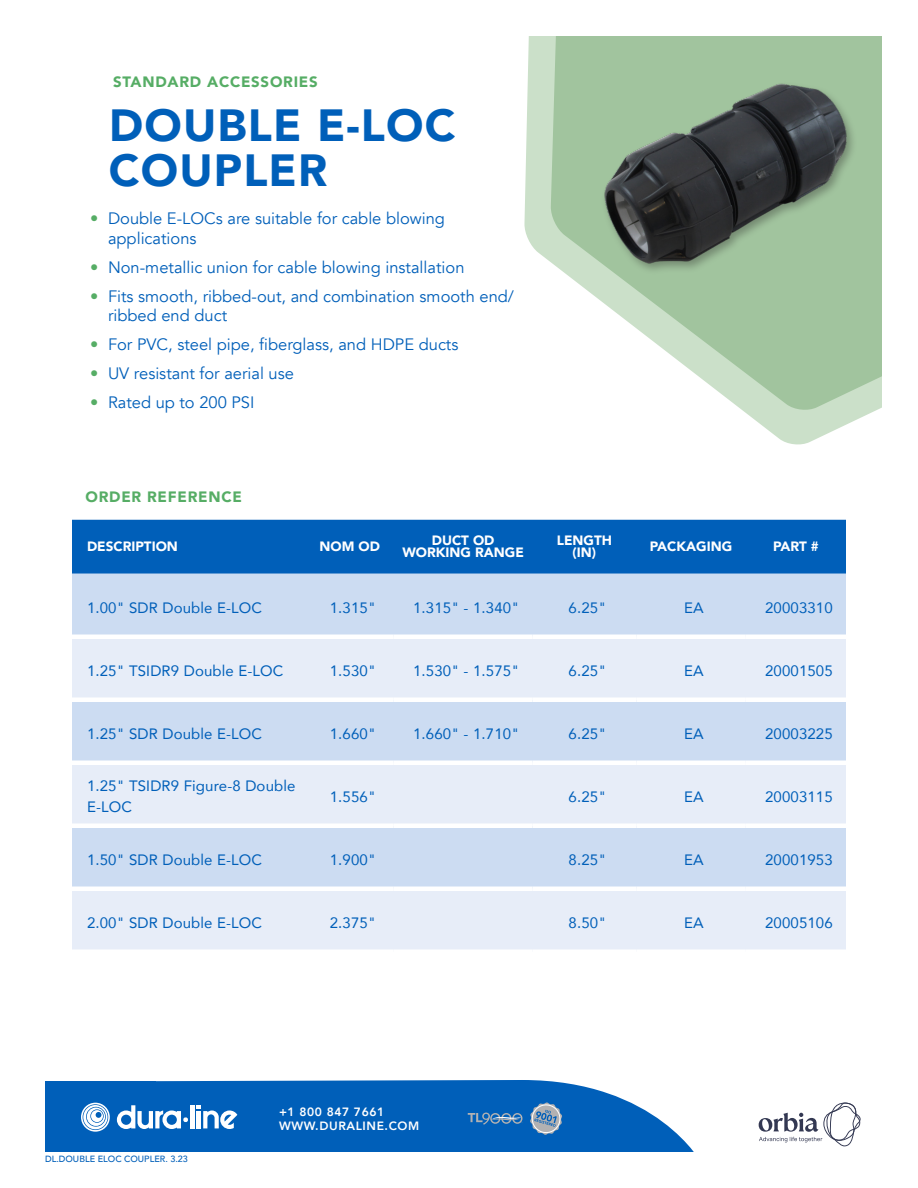
<style>
.page{position:relative;width:918px;height:1188px;background:#fff}
.page>*{position:absolute;margin:0;border:0;box-sizing:border-box;transform-origin:0 0}
.H1_Product_Name_Oran{font:900 45px "Avenir";letter-spacing:.025em;color:#005fb9}
.t1{font:16.5px/19.8px "Avenir";color:#005fb9}
.Spec_Table_Body{font:15px/21px "Avenir";letter-spacing:.01em;color:#005fb9}
.Category_Green_Stand{font:900 15px "Avenir";letter-spacing:.05em;color:#56ad65}
.Spec_Table_Title_Whi{font:900 15px "Avenir";letter-spacing:.05em;color:#56ad65}
.Table_Column_H2_Hori{font:900 13.5px/12px "Avenir";color:#fff;text-align:center}
.t2{font:800 12px/14.4px "Avenir";letter-spacing:.05em;color:#fff}
.t3{font:500 9px "Avenir";color:#005fb9}
.s1{color:#56ad65}
</style>
<div class="page">
<svg style="left:524px;top:37px;width:357px;height:408px"></svg>
<div style="left:72px;top:520px;width:774px;height:54px;background:#005fb9"></div>
<div style="left:72px;top:574px;width:774px;height:60px;background:#ccdcf2"></div>
<svg style="left:72px;top:639px;width:774px;height:311px;background:#dce6f5"></svg>
<hr style="left:72px;top:698px;width:234px;height:4px;background:#fff">
<hr style="left:306px;top:698px;width:88px;height:4px;background:#fff">
<hr style="left:394px;top:698px;width:138px;height:4px;background:#fff">
<hr style="left:532px;top:698px;width:104px;height:4px;background:#fff">
<hr style="left:636px;top:698px;width:110px;height:4px;background:#fff">
<hr style="left:746px;top:698px;width:100px;height:4px;background:#fff">
<div style="left:72px;top:760px;width:234px;height:5px;background:#fff"></div>
<div style="left:306px;top:760px;width:88px;height:5px;background:#fff"></div>
<div style="left:394px;top:760px;width:138px;height:5px;background:#fff"></div>
<div style="left:636px;top:760px;width:110px;height:5px;background:#fff"></div>
<div style="left:746px;top:760px;width:100px;height:5px;background:#fff"></div>
<hr style="left:72px;top:824px;width:234px;height:4px;background:#fff">
<hr style="left:306px;top:824px;width:88px;height:4px;background:#fff">
<hr style="left:394px;top:824px;width:138px;height:4px;background:#fff">
<hr style="left:532px;top:824px;width:104px;height:4px;background:#fff">
<hr style="left:636px;top:824px;width:110px;height:4px;background:#fff">
<hr style="left:746px;top:824px;width:100px;height:4px;background:#fff">
<div style="left:72px;top:886px;width:234px;height:5px;background:#fff"></div>
<div style="left:306px;top:886px;width:88px;height:5px;background:#fff"></div>
<div style="left:394px;top:886px;width:138px;height:5px;background:#fff"></div>
<div style="left:532px;top:886px;width:104px;height:5px;background:#fff"></div>
<div style="left:636px;top:886px;width:110px;height:5px;background:#fff"></div>
<div style="left:746px;top:886px;width:100px;height:5px;background:#fff"></div>
<div style="left:532px;top:760px;width:104px;height:5px;background:#fff"></div>
<div style="left:600px;top:81px;width:257px;height:194px;background:#a1c49e"></div>
<img style="left:599px;top:48px;width:252px;height:252px">
<svg style="left:90px;top:1080px;width:603px;height:71px;background:#1b70c0"></svg>
<svg style="left:759px;top:1103px;width:102px;height:43px"></svg>
<svg style="left:45px;top:1082px;width:111px;height:99px;fill:#005fb9"></svg>
<svg style="left:81px;top:1103px;width:29px;height:29px"></svg>
<hr style="left:190px;top:1105px;width:4px;height:23px;background:#fff">
<svg style="left:117px;top:1105px;width:71px;height:24px"></svg>
<svg style="left:197px;top:1105px;width:40px;height:24px"></svg>
<svg style="left:468px;top:1113px;width:55px;height:12px"></svg>
<svg style="left:530px;top:1102px;width:32px;height:33px"></svg>
<p class="Category_Green_Stand" style="left:113px;top:69px;width:206px">STANDARD ACCESSORIES</p>
<p class="H1_Product_Name_Oran" style="left:109px;top:87px;width:348px">DOUBLE E-LOC</p>
<p class="H1_Product_Name_Oran" style="left:109px;top:132px;width:220px">COUPLER</p>
<p class="t1" style="left:108px;top:209px;width:339px;text-indent:-18px"><span class="s1">•</span> Double E-LOCs are suitable for cable blowing applications</p>
<p class="t1" style="left:90px;top:258px;width:376px"><span class="s1">•</span> Non-metallic union for cable blowing installation</p>
<p class="t1" style="left:108px;top:286px;width:408px;text-indent:-18px"><span class="s1">•</span> Fits smooth, ribbed-out, and combination smooth end/ ribbed end duct</p>
<p class="t1" style="left:90px;top:335px;width:370px"><span class="s1">•</span> For PVC, steel pipe, fiberglass, and HDPE ducts</p>
<p class="t1" style="left:90px;top:364px;width:206px"><span class="s1">•</span> UV resistant for aerial use</p>
<p class="t1" style="left:90px;top:393px;width:166px"><span class="s1">•</span> Rated up to 200 PSI</p>
<p class="Spec_Table_Title_Whi" style="left:86px;top:484px;width:158px">ORDER REFERENCE</p>
<p class="Table_Column_H2_Hori" style="left:87px;top:539px;width:92px">DESCRIPTION</p>
<p class="Table_Column_H2_Hori" style="left:320px;top:539px;width:62px">NOM OD</p>
<p class="Table_Column_H2_Hori" style="left:402px;top:533px;width:123px">DUCT OD<br>WORKING RANGE</p>
<p class="Table_Column_H2_Hori" style="left:557px;top:533px;width:57px">LENGTH</p>
<p class="Table_Column_H2_Hori" style="left:573px;top:545px;width:25px">(IN)</p>
<p class="Table_Column_H2_Hori" style="left:650px;top:539px;width:84px">PACKAGING</p>
<p class="Table_Column_H2_Hori" style="left:773px;top:539px;width:47px">PART #</p>
<p class="Spec_Table_Body" style="left:87px;top:597px;width:177px">1.00" SDR Double E-LOC</p>
<p class="Spec_Table_Body" style="left:330px;top:597px;width:48px">1.315"</p>
<p class="Spec_Table_Body" style="left:413px;top:597px;width:108px">1.315" - 1.340"</p>
<p class="Spec_Table_Body" style="left:569px;top:597px;width:39px">6.25"</p>
<p class="Spec_Table_Body" style="left:684px;top:597px;width:21px">EA</p>
<p class="Spec_Table_Body" style="left:765px;top:597px;width:69px">20003310</p>
<p class="Spec_Table_Body" style="left:87px;top:660px;width:198px">1.25" TSIDR9 Double E-LOC</p>
<p class="Spec_Table_Body" style="left:330px;top:660px;width:48px">1.530"</p>
<p class="Spec_Table_Body" style="left:413px;top:660px;width:108px">1.530" - 1.575"</p>
<p class="Spec_Table_Body" style="left:569px;top:660px;width:39px">6.25"</p>
<p class="Spec_Table_Body" style="left:684px;top:660px;width:21px">EA</p>
<p class="Spec_Table_Body" style="left:765px;top:660px;width:69px">20001505</p>
<p class="Spec_Table_Body" style="left:87px;top:723px;width:177px">1.25" SDR Double E-LOC</p>
<p class="Spec_Table_Body" style="left:330px;top:723px;width:48px">1.660"</p>
<p class="Spec_Table_Body" style="left:413px;top:723px;width:108px">1.660" - 1.710"</p>
<p class="Spec_Table_Body" style="left:569px;top:723px;width:39px">6.25"</p>
<p class="Spec_Table_Body" style="left:684px;top:723px;width:21px">EA</p>
<p class="Spec_Table_Body" style="left:765px;top:723px;width:69px">20003225</p>
<p class="Spec_Table_Body" style="left:87px;top:775px;width:210px">1.25" TSIDR9 Figure-8 Double<br>E-LOC</p>
<p class="Spec_Table_Body" style="left:330px;top:786px;width:48px">1.556"</p>
<p class="Spec_Table_Body" style="left:569px;top:786px;width:39px">6.25"</p>
<p class="Spec_Table_Body" style="left:684px;top:786px;width:21px">EA</p>
<p class="Spec_Table_Body" style="left:765px;top:786px;width:69px">20003115</p>
<p class="Spec_Table_Body" style="left:87px;top:849px;width:177px">1.50" SDR Double E-LOC</p>
<p class="Spec_Table_Body" style="left:330px;top:849px;width:48px">1.900"</p>
<p class="Spec_Table_Body" style="left:569px;top:849px;width:39px">8.25"</p>
<p class="Spec_Table_Body" style="left:684px;top:849px;width:21px">EA</p>
<p class="Spec_Table_Body" style="left:765px;top:849px;width:69px">20001953</p>
<p class="Spec_Table_Body" style="left:87px;top:912px;width:177px">2.00" SDR Double E-LOC</p>
<p class="Spec_Table_Body" style="left:330px;top:912px;width:48px">2.375"</p>
<p class="Spec_Table_Body" style="left:569px;top:912px;width:39px">8.50"</p>
<p class="Spec_Table_Body" style="left:684px;top:912px;width:21px">EA</p>
<p class="Spec_Table_Body" style="left:765px;top:912px;width:69px">20005106</p>
<p class="t3" style="left:45px;top:1151px;width:144px">DL.DOUBLE ELOC COUPLER. 3.23</p>
<p class="t2" style="left:279px;top:1105px;width:142px">+1 800 847 7661<br>WWW.DURALINE.COM</p>
</div>
